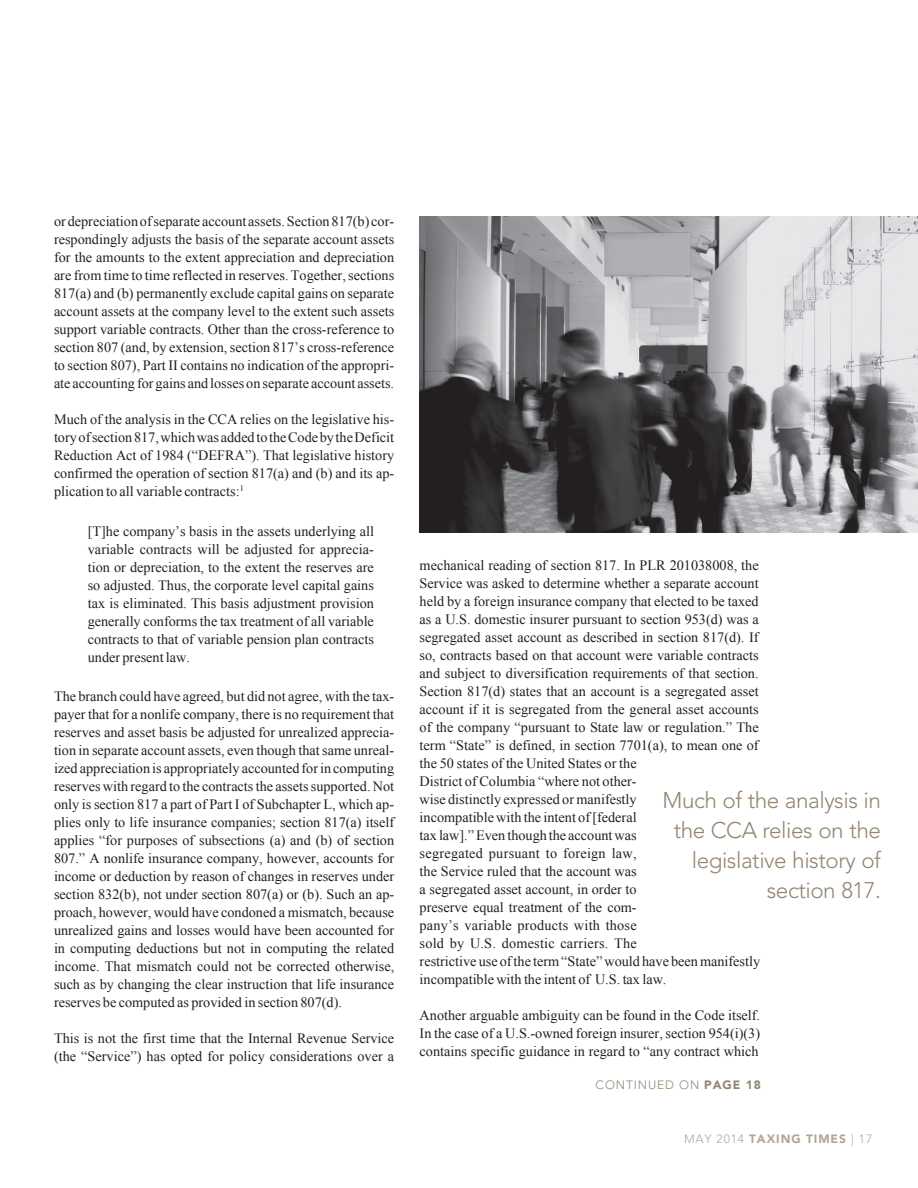
<style>
.page{position:relative;width:918px;height:1188px;background:#fff}
.page>*{position:absolute;margin:0;border:0;box-sizing:border-box;transform-origin:0 0}
.Quote_right_Page_cop{font:300 22.5px/30px "Avenir LT Std";letter-spacing:-.02em;color:#938671;text-align:right}
.Body_Copy{font:14.25px/18px "Times New Roman";color:#231f20;text-align:justify}
.Body_Copy_indented_p{font:14.25px/18px "Times New Roman";color:#231f20;text-align:justify}
.t1{font:900 12px "Avenir LT Std";letter-spacing:.075em;color:#b2a794}
.t2{font:300 12px "Avenir LT Std";letter-spacing:.075em;color:#938671}
.s1{font-weight:900}
.s2{font-weight:300;color:#a8a9ad}
</style>
<div class="page">
<img style="left:420px;top:216px;width:498px;height:316px">
<p class="Body_Copy" style="left:54px;top:212px;width:342px">or depreciation of separate account assets. Section 817(b) cor&shy;respondingly adjusts the basis of the separate account assets for the amounts to the extent appreciation and depreciation are from time to time reflected in reserves. Together, sections 817(a) and (b) permanently exclude capital gains on separate account assets at the company level to the extent such assets support variable contracts. Other than the cross-reference to section 807 (and, by extension, section 817’s cross-reference to section 807), Part II contains no indication of the appropri&shy;ate accounting for gains and losses on separate account assets.</p>
<p class="Body_Copy" style="left:54px;top:410px;width:342px">Much of the analysis in the CCA relies on the legislative his&shy;tory of section 817, which was added to the Code by the Deficit Reduction Act of 1984 (“DEFRA”). That legislative history confirmed the operation of section 817(a) and (b) and its ap&shy;plication to all variable contracts:<sup>1</sup></p>
<p class="Body_Copy_indented_p" style="left:88px;top:522px;width:288px">[T]he company’s basis in the assets underlying all variable contracts will be adjusted for apprecia&shy;tion or depreciation, to the extent the reserves are so adjusted. Thus, the corporate level capital gains tax is eliminated. This basis adjustment provision generally conforms the tax treatment of all variable contracts to that of variable pension plan contracts under present law.</p>
<p class="Body_Copy" style="left:54px;top:687px;width:342px">The branch could have agreed, but did not agree, with the tax&shy;payer that for a nonlife company, there is no requirement that reserves and asset basis be adjusted for unrealized apprecia&shy;tion in separate account assets, even though that same unreal&shy;ized appreciation is appropriately accounted for in computing reserves with regard to the contracts the assets supported. Not only is section 817 a part of Part I of Subchapter L, which ap&shy;plies only to life insurance companies; section 817(a) itself applies “for purposes of subsections (a) and (b) of section 807.” A nonlife insurance company, however, accounts for income or deduction by reason of changes in reserves under section 832(b), not under section 807(a) or (b). Such an ap&shy;proach, however, would have condoned a mismatch, because unrealized gains and losses would have been accounted for in computing deductions but not in computing the related income. That mismatch could not be corrected otherwise, such as by changing the clear instruction that life insurance reserves be computed as provided in section 807(d).</p>
<p class="Body_Copy" style="left:54px;top:1029px;width:342px">This is not the first time that the Internal Revenue Service (the “Service”) has opted for policy considerations over a</p>
<p class="Body_Copy" style="left:420px;top:556px;width:342px;text-align:left">mechanical reading of section 817. In PLR 201038008, the Service was asked to determine whether a separate account held by a foreign insurance company that elected to be taxed as a U.S. domestic insurer pursuant to section 953(d) was a segregated asset account as described in section 817(d). If so, contracts based on that account were variable contracts and subject to diversification requirements of that section.<br>Section 817(d) states that an account is a segregated asset account if it is segregated from the general asset accounts of the company “pursuant to State law or regulation.” The term “State” is defined, in section 7701(a), to mean one of the 50 states of the United States or the<br>District of Columbia “where not other-<br>wise distinctly expressed or manifestly<br>incompatible with the intent of [federal<br>tax law].” Even though the account was<br>segregated pursuant to foreign law,<br>the Service ruled that the account was<br>a segregated asset account, in order to<br>preserve equal treatment of the com-<br>pany’s variable products with those<br>sold by U.S. domestic carriers. The<br>restrictive use of the term “State” would have been manifestly incompatible with the intent of U.S. tax law.</p>
<p class="Body_Copy" style="left:420px;top:1006px;width:342px">Another arguable ambiguity can be found in the Code itself.<br>In the case of a U.S.-owned foreign insurer, section 954(i)(3) contains specific guidance in regard to “any contract which</p>
<p class="Quote_right_Page_cop" style="left:663px;top:785px;width:220px">Much of the analysis in the CCA relies on the legislative history of section 817.</p>
<p class="t2" style="left:596px;top:1078px;width:167px">CONTINUED ON <span class="s1">PAGE 18</span></p>
<p class="t1" style="left:684px;top:1132px;width:190px"><span class="s2">MAY 2014</span> TAXING TIMES <span class="s2">| 17</span></p>
</div>
